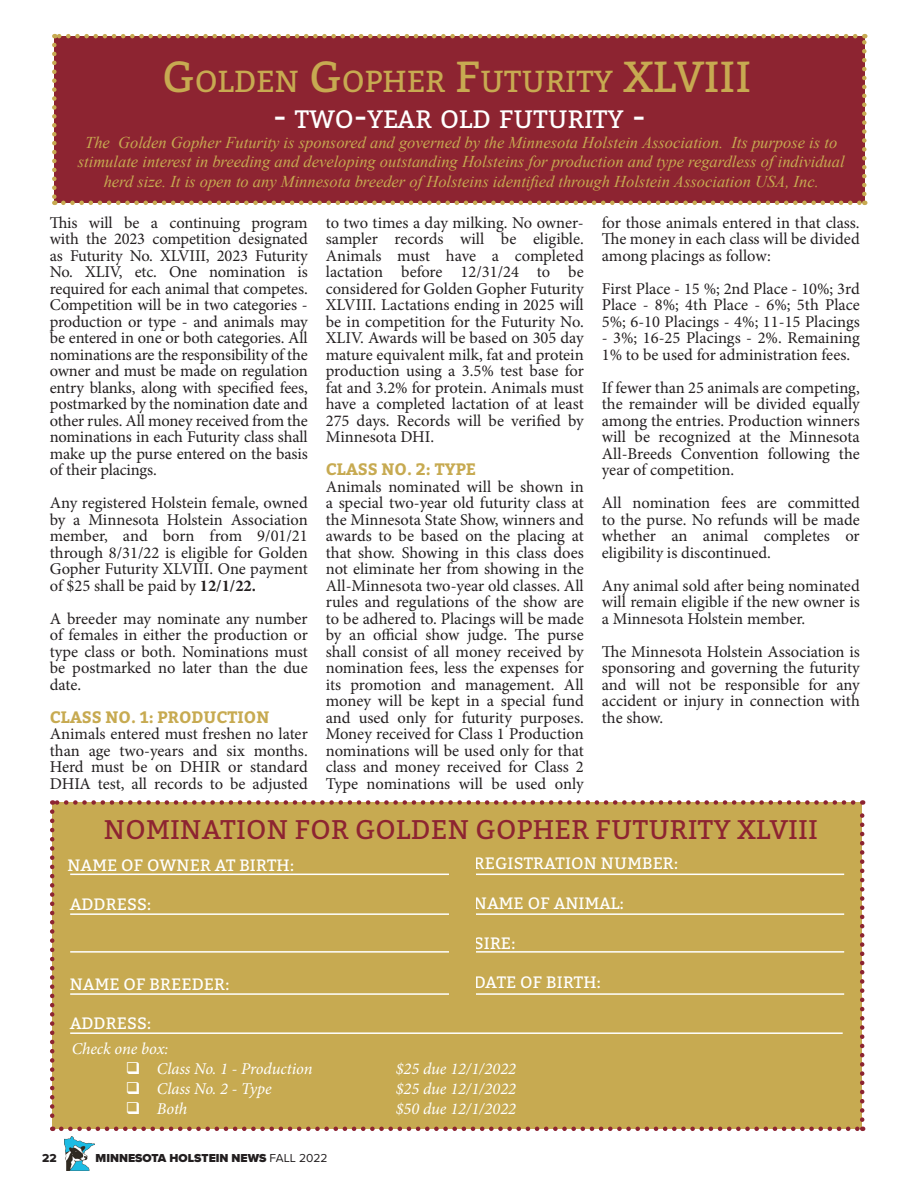
<style>
.page{position:relative;width:918px;height:1188px;background:#fff}
.page>*{position:absolute;margin:0;border:0;box-sizing:border-box;transform-origin:0 0}
.t1{font:30.45px "Bitter";color:#c7aa51}
.t2{font:27px "Bitter";letter-spacing:.01em;color:#8d2431}
.t3{font:25.2px "Bitter";color:#fff}
.t4{font:16.5px/16.5px "Minion Pro";letter-spacing:-.005em;color:#231f20;text-align:justify}
.t5{font:italic 16.5px/19.5px "Times New Roman";color:#c7aa51;text-align:center}
.t6{font:16.5px "Bitter";letter-spacing:.01em;color:#fff}
.t7{font:italic 16.5px "Minion Pro";letter-spacing:-.005em;color:#fff}
.t8{font:700 16.5px "Bitter";color:#c7aa51}
.t9{font:900 12px "Proxima Nova";color:#231f20}
.t10{font:12px "Proxima Nova Extrabld";color:#231f20}
.s1{font-size:43.5px}
.s2{font-size:36px}
.s3{font-weight:700}
.s4{font-weight:400}
</style>
<div class="page">
<img style="left:65px;top:1136px;width:30px;height:35px">
<div style="left:54px;top:36px;width:810px;height:167px;background:#8d2431"></div>
<svg style="left:52px;top:45px;width:5px;height:160px"></svg>
<svg style="left:63px;top:201px;width:802px;height:4px"></svg>
<svg style="left:862px;top:34px;width:5px;height:160px"></svg>
<svg style="left:54px;top:34px;width:801px;height:4px"></svg>
<div style="left:52px;top:802px;width:810px;height:327px;background:#c7aa51"></div>
<svg style="left:50px;top:812px;width:4px;height:319px"></svg>
<svg style="left:61px;top:1127px;width:802px;height:4px"></svg>
<svg style="left:860px;top:800px;width:4px;height:320px"></svg>
<svg style="left:52px;top:800px;width:801px;height:5px"></svg>
<hr style="left:70px;top:874px;width:774px;height:1px;background:#fff">
<hr style="left:70px;top:913px;width:774px;height:2px;background:#fff">
<hr style="left:70px;top:951px;width:774px;height:2px;background:#fff">
<hr style="left:70px;top:993px;width:774px;height:2px;background:#fff">
<hr style="left:70px;top:1032px;width:773px;height:2px;background:#fff">
<div style="left:450px;top:851px;width:26px;height:178px;background:#c7aa51"></div>
<p class="t1" style="left:162px;top:62px;width:557px"><span class="s1">G</span>OLDEN <span class="s1">G</span>OPHER <span class="s1">F</span>UTURITY <span class="s1">XLVIII</span></p>
<p class="t3" style="left:273px;top:103px;width:374px"><span class="s2">-</span> TWO<span class="s2">-</span>YEAR OLD FUTURITY <span class="s2">-</span></p>
<p class="t5" style="left:78px;top:132px;width:768px">The Golden Gopher Futurity is sponsored and governed by the Minnesota Holstein Association. Its purpose is to stimulate interest in breeding and developing outstanding Holsteins for production and type regardless of individual herd size. It is open to any Minnesota breeder of Holsteins identified through Holstein Association USA, Inc.</p>
<p class="t4" style="left:50px;top:214px;width:260px">This will be a continuing program with the 2023 competition designated as Futurity No. XLVIII, 2023 Futurity No. XLIV, etc. One nomination is required for each animal that competes.<br>Competition will be in two categories - production or type - and animals may be entered in one or both categories. All nominations are the responsibility of the owner and must be made on regulation entry blanks, along with specified fees, postmarked by the nomination date and other rules. All money received from the nominations in each Futurity class shall make up the purse entered on the basis of their placings.</p>
<p class="t4" style="left:50px;top:495px;width:260px">Any registered Holstein female, owned by a Minnesota Holstein Association member, and born from 9/01/21 through 8/31/22 is eligible for Golden Gopher Futurity XLVIII. One payment of $25 shall be paid by <span class="s3">12/1/22.</span></p>
<p class="t4" style="left:50px;top:610px;width:260px">A breeder may nominate any number of females in either the production or type class or both. Nominations must be postmarked no later than the due date.</p>
<p class="t8" style="left:50px;top:706px;width:221px">CLASS NO. 1: PRODUCTION</p>
<p class="t4" style="left:50px;top:726px;width:260px">Animals entered must freshen no later than age two-years and six months.<br>Herd must be on DHIR or standard DHIA test, all records to be adjusted</p>
<p class="t4" style="left:326px;top:214px;width:260px">to two times a day milking. No owner&shy;sampler records will be eligible.<br>Animals must have a completed lactation before 12/31/24 to be considered for Golden Gopher Futurity XLVIII. Lactations ending in 2025 will be in competition for the Futurity No.<br>XLIV. Awards will be based on 305 day mature equivalent milk, fat and protein production using a 3.5% test base for fat and 3.2% for protein. Animals must have a completed lactation of at least 275 days. Records will be verified by Minnesota DHI.</p>
<p class="t8" style="left:326px;top:459px;width:152px">CLASS NO. 2: TYPE</p>
<p class="t4" style="left:326px;top:478px;width:260px">Animals nominated will be shown in a special two-year old futurity class at the Minnesota State Show, winners and awards to be based on the placing at that show. Showing in this class does not eliminate her from showing in the All-Minnesota two-year old classes. All rules and regulations of the show are to be adhered to. Placings will be made by an official show judge. The purse shall consist of all money received by nomination fees, less the expenses for its promotion and management. All money will be kept in a special fund and used only for futurity purposes.<br>Money received for Class 1 Production nominations will be used only for that class and money received for Class 2<br>Type nominations will be used only</p>
<p class="t4" style="left:602px;top:214px;width:259px">for those animals entered in that class.<br>The money in each class will be divided among placings as follow:</p>
<p class="t4" style="left:602px;top:280px;width:259px">First Place - 15 %; 2nd Place - 10%; 3rd Place - 8%; 4th Place - 6%; 5th Place 5%; 6-10 Placings - 4%; 11-15 Placings</p>
<p class="t4" style="left:602px;top:330px;width:259px">- 3%; 16-25 Placings - 2%. Remaining<br>1% to be used for administration fees.</p>
<p class="t4" style="left:602px;top:379px;width:260px">If fewer than 25 animals are competing, the remainder will be divided equally among the entries. Production winners will be recognized at the Minnesota All-Breeds Convention following the year of competition.</p>
<p class="t4" style="left:602px;top:495px;width:260px">All nomination fees are committed to the purse. No refunds will be made whether an animal completes or eligibility is discontinued.</p>
<p class="t4" style="left:602px;top:577px;width:260px">Any animal sold after being nominated will remain eligible if the new owner is a Minnesota Holstein member.</p>
<p class="t4" style="left:602px;top:643px;width:260px">The Minnesota Holstein Association is sponsoring and governing the futurity and will not be responsible for any accident or injury in connection with the show.</p>
<p class="t2" style="left:104px;top:812px;width:716px">NOMINATION FOR GOLDEN GOPHER FUTURITY XLVIII</p>
<p class="t6" style="left:67px;top:855px;width:229px">NAME OF OWNER AT BIRTH:</p>
<p class="t6" style="left:70px;top:894px;width:83px">ADDRESS:</p>
<p class="t6" style="left:474px;top:853px;width:206px">REGISTRATION NUMBER:</p>
<p class="t6" style="left:474px;top:893px;width:152px">NAME OF ANIMAL:</p>
<p class="t6" style="left:474px;top:932px;width:43px">SIRE:</p>
<p class="t6" style="left:474px;top:972px;width:129px">DATE OF BIRTH:</p>
<p class="t6" style="left:70px;top:973px;width:161px">NAME OF BREEDER:</p>
<p class="t6" style="left:70px;top:1013px;width:83px">ADDRESS:</p>
<p class="t7" style="left:72px;top:1038px;width:98px">Check one box:</p>
<p class="t7" style="left:126px;top:1058px;width:188px">❑ Class No. 1 - Production</p>
<p class="t7" style="left:396px;top:1058px;width:122px">$25 due 12/1/2022</p>
<p class="t7" style="left:126px;top:1077px;width:148px">❑ Class No. 2 - Type</p>
<p class="t7" style="left:396px;top:1077px;width:122px">$25 due 12/1/2022</p>
<p class="t7" style="left:126px;top:1097px;width:63px">❑ Both</p>
<p class="t7" style="left:396px;top:1097px;width:122px">$50 due 12/1/2022</p>
<p class="t10" style="left:42px;top:1149px;width:16px">22</p>
<p class="t9" style="left:96px;top:1149px;width:233px">MINNESOTA HOLSTEIN NEWS <span class="s4">FALL 2022</span></p>
</div>
